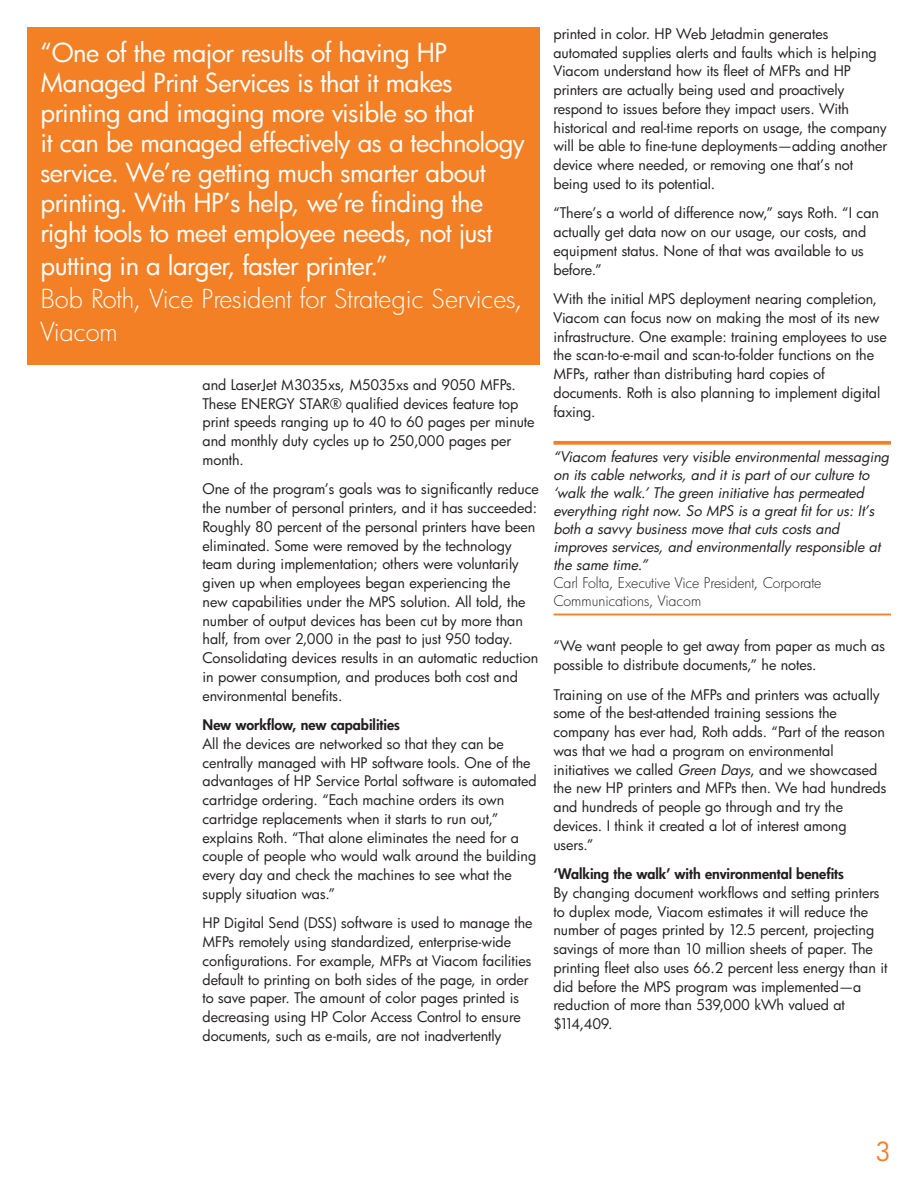
<style>
.page{position:relative;width:918px;height:1188px;background:#fff}
.page>*{position:absolute;margin:0;border:0;box-sizing:border-box;transform-origin:0 0}
.t1{font:25.5px/30px "Futura Bk";letter-spacing:-.02em;color:#fff}
.t2{font:25.5px/33px "Futura Lt";letter-spacing:-.01em;color:#fff}
.t3{font:25.5px "Futura Bk";color:#f48026}
.t4{font:14.25px/18.8px "Futura Bk";color:#231f20}
.t5{font:italic 14.25px/18px "Futura Bk";color:#231f20}
.t6{font:14.25px "Futura Hv";color:#231f20}
.t7{font:14.25px/18px "Futura Lt";letter-spacing:-.005em;color:#231f20}
.s1{font-style:italic}
</style>
<div class="page">
<svg style="left:554px;top:441px;width:337px;height:4px"></svg>
<hr style="left:554px;top:614px;width:337px;height:1px;background:#f48026">
<div style="left:27px;top:27px;width:513px;height:337px;background:#f48026"></div>
<p class="t1" style="left:40px;top:39px;width:486px">“One of the major results of having HP Managed Print Services is that it makes printing and imaging more visible so that<br>it can be managed effectively as a technology service. We’re getting much smarter about printing. With HP’s help, we’re finding the right tools to meet employee needs, not just</p>
<h1 class="t1" style="left:40px;top:252px;width:349px">putting in a larger, faster printer.”</h1>
<h1 class="t2" style="left:40px;top:284px;width:484px">Bob Roth, Vice President for Strategic Services,<br>Viacom</h1>
<p class="t4" style="left:202px;top:376px;width:334px">and LaserJet M3035xs, M5035xs and 9050 MFPs.<br>These ENERGY STAR® qualified devices feature top print speeds ranging up to 40 to 60 pages per minute and monthly duty cycles up to 250,000 pages per month.</p>
<p class="t4" style="left:202px;top:481px;width:338px">One of the program’s goals was to significantly reduce the number of personal printers, and it has succeeded:<br>Roughly 80 percent of the personal printers have been eliminated. Some were removed by the technology team during implementation; others were voluntarily given up when employees began experiencing the new capabilities under the MPS solution. All told, the number of output devices has been cut by more than half, from over 2,000 in the past to just 950 today.<br>Consolidating devices results in an automatic reduction in power consumption, and produces both cost and environmental benefits.</p>
<p class="t6" style="left:202px;top:718px;width:199px">New workflow, new capabilities</p>
<p class="t4" style="left:202px;top:736px;width:336px">All the devices are networked so that they can be centrally managed with HP software tools. One of the advantages of HP Service Portal software is automated cartridge ordering. “Each machine orders its own cartridge replacements when it starts to run out,” explains Roth. “That alone eliminates the need for a couple of people who would walk around the building every day and check the machines to see what the supply situation was.”</p>
<p class="t4" style="left:202px;top:915px;width:332px">HP Digital Send (DSS) software is used to manage the MFPs remotely using standardized, enterprise-wide configurations. For example, MFPs at Viacom facilities default to printing on both sides of the page, in order to save paper. The amount of color pages printed is decreasing using HP Color Access Control to ensure documents, such as e-mails, are not inadvertently</p>
<p class="t4" style="left:554px;top:25px;width:335px">printed in color. HP Web Jetadmin generates automated supplies alerts and faults which is helping Viacom understand how its fleet of MFPs and HP printers are actually being used and proactively respond to issues before they impact users. With historical and real-time reports on usage, the company will be able to fine-tune deployments—adding another device where needed, or removing one that’s not being used to its potential.</p>
<p class="t4" style="left:554px;top:205px;width:327px">“There’s a world of difference now,” says Roth. “I can actually get data now on our usage, our costs, and equipment status. None of that was available to us before.”</p>
<p class="t4" style="left:554px;top:291px;width:335px">With the initial MPS deployment nearing completion, Viacom can focus now on making the most of its new infrastructure. One example: training employees to use the scan-to-e-mail and scan-to-folder functions on the MFPs, rather than distributing hard copies of documents. Roth is also planning to implement digital faxing.</p>
<p class="t5" style="left:554px;top:449px;width:337px">“Viacom features very visible environmental messaging on its cable networks, and it is part of our culture to ‘walk the walk.’ The green initiative has permeated everything right now. So MPS is a great fit for us: It’s both a savvy business move that cuts costs and improves services, and environmentally responsible at the same time.”</p>
<p class="t7" style="left:554px;top:575px;width:270px">Carl Folta, Executive Vice President, Corporate<br>Communications, Viacom</p>
<p class="t4" style="left:554px;top:638px;width:333px">“We want people to get away from paper as much as possible to distribute documents,” he notes.</p>
<p class="t4" style="left:554px;top:686px;width:335px">Training on use of the MFPs and printers was actually some of the best-attended training sessions the company has ever had, Roth adds. “Part of the reason was that we had a program on environmental initiatives we called <span class="s1">Green Days</span>, and we showcased the new HP printers and MFPs then. We had hundreds and hundreds of people go through and try the devices. I think it created a lot of interest among users.”</p>
<p class="t6" style="left:554px;top:867px;width:292px">‘Walking the walk’ with environmental benefits</p>
<p class="t4" style="left:554px;top:885px;width:335px">By changing document workflows and setting printers to duplex mode, Viacom estimates it will reduce the number of pages printed by 12.5 percent, projecting savings of more than 10 million sheets of paper. The printing fleet also uses 66.2 percent less energy than it did before the MPS program was implemented—a reduction of more than 539,000 kWh valued at $114,409.</p>
<h1 class="t3" style="left:875px;top:1140px;width:17px">3</h1>
</div>
